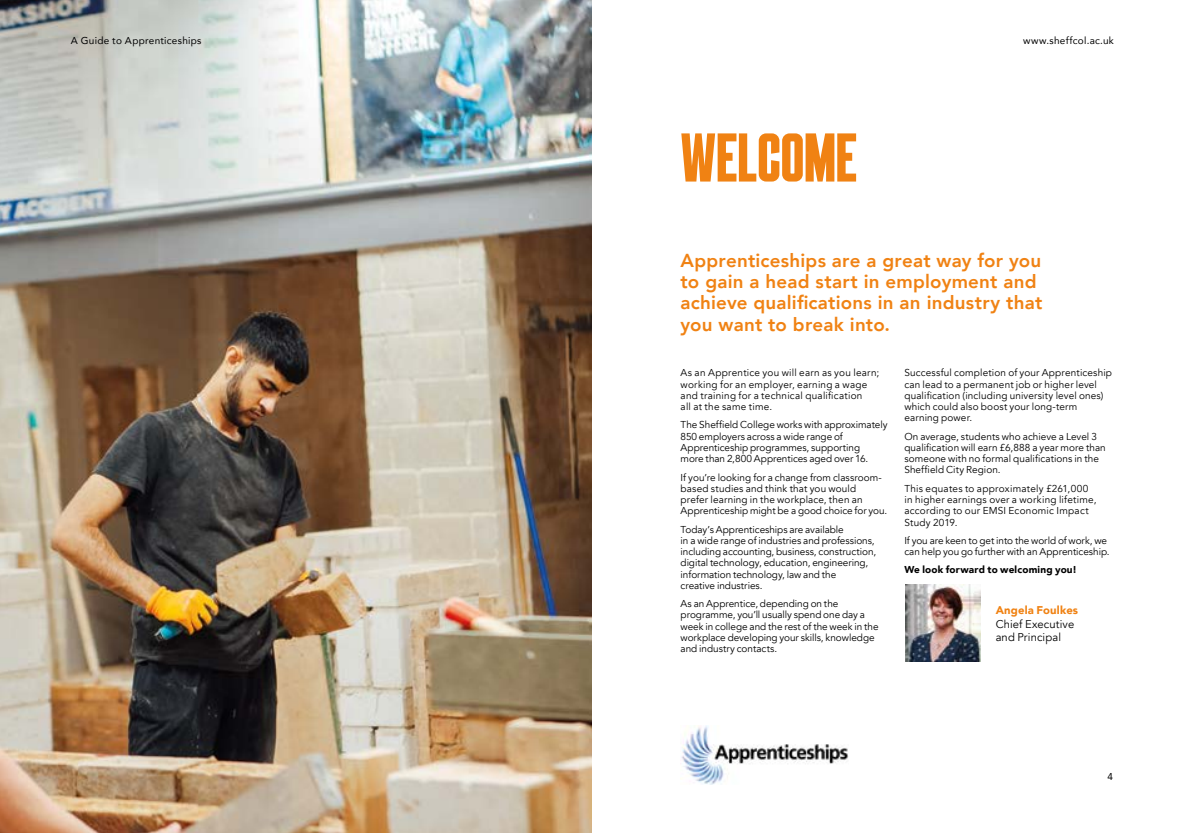
<style>
.page{position:relative;width:1184px;height:833px;background:#fff}
.page>*{position:absolute;margin:0;border:0;box-sizing:border-box;transform-origin:0 0}
.t1{font:68.75px "Beckett";letter-spacing:.005em;color:#f08213}
.t2{font:800 18.75px/21.2px "Avenir";letter-spacing:.01em;color:#f08213}
.t3{font:11.25px/13.8px "Avenir";letter-spacing:.01em;color:#000}
.t4{font:900 11.25px "Avenir";letter-spacing:.015em;color:#f08213}
.t5{font:10px/11.2px "Avenir";letter-spacing:.005em;color:#000}
.t6{font:10px/11.2px "Avenir";letter-spacing:.025em;color:#000}
.t7{font:10px "Avenir";letter-spacing:.025em;color:#000}
.t8{font:900 10px "Avenir";letter-spacing:.02em;color:#000}
</style>
<div class="page">
<img style="left:0;top:0;width:592px;height:833px">
<img style="left:905px;top:585px;width:75px;height:76px">
<img style="left:680px;top:725px;width:168px;height:59px">
<p class="t7" style="left:71px;top:32px;width:132px">A Guide to Apprenticeships</p>
<h1 class="t1" style="left:680px;top:120px;width:178px">WELCOME</h1>
<p class="t7" style="left:1023px;top:32px;width:92px">www.sheffcol.ac.uk</p>
<h2 class="t2" style="left:680px;top:250px;width:363px">Apprenticeships are a great way for you to gain a head start in employment and achieve qualifications in an industry that you want to break into.</h2>
<p class="t6" style="left:680px;top:367px;width:200px">As an Apprentice you will earn as you learn; working for an employer, earning a wage and training for a technical qualification<br>all at the same time.</p>
<p class="t5" style="left:680px;top:419px;width:208px">The Sheffield College works with approximately 850 employers across a wide range of Apprenticeship programmes, supporting<br>more than 2,800 Apprentices aged over 16.</p>
<p class="t5" style="left:680px;top:471px;width:208px">If you’re looking for a change from classroom&shy;based studies and think that you would<br>prefer learning in the workplace, then an Apprenticeship might be a good choice for you.</p>
<p class="t5" style="left:680px;top:524px;width:197px">Today’s Apprenticeships are available<br>in a wide range of industries and professions, including accounting, business, construction, digital technology, education, engineering, information technology, law and the<br>creative industries.</p>
<p class="t5" style="left:680px;top:598px;width:199px">As an Apprentice, depending on the programme, you’ll usually spend one day a week in college and the rest of the week in the workplace developing your skills, knowledge and industry contacts.</p>
<p class="t5" style="left:904px;top:367px;width:209px">Successful completion of your Apprenticeship can lead to a permanent job or higher level qualification (including university level ones) which could also boost your long-term earning power.</p>
<p class="t5" style="left:904px;top:431px;width:203px">On average, students who achieve a Level 3 qualification will earn £6,888 a year more than someone with no formal qualifications in the Sheffield City Region.</p>
<p class="t6" style="left:904px;top:483px;width:194px">This equates to approximately £261,000 in higher earnings over a working lifetime, according to our EMSI Economic Impact Study 2019.</p>
<p class="t5" style="left:904px;top:535px;width:207px">If you are keen to get into the world of work, we can help you go further with an Apprenticeship.</p>
<p class="t8" style="left:904px;top:561px;width:174px">We look forward to welcoming you!</p>
<p class="t4" style="left:995px;top:600px;width:84px">Angela Foulkes</p>
<p class="t3" style="left:995px;top:617px;width:80px">Chief Executive and Principal</p>
<p class="t7" style="left:1107px;top:768px;width:7px">4</p>
</div>
